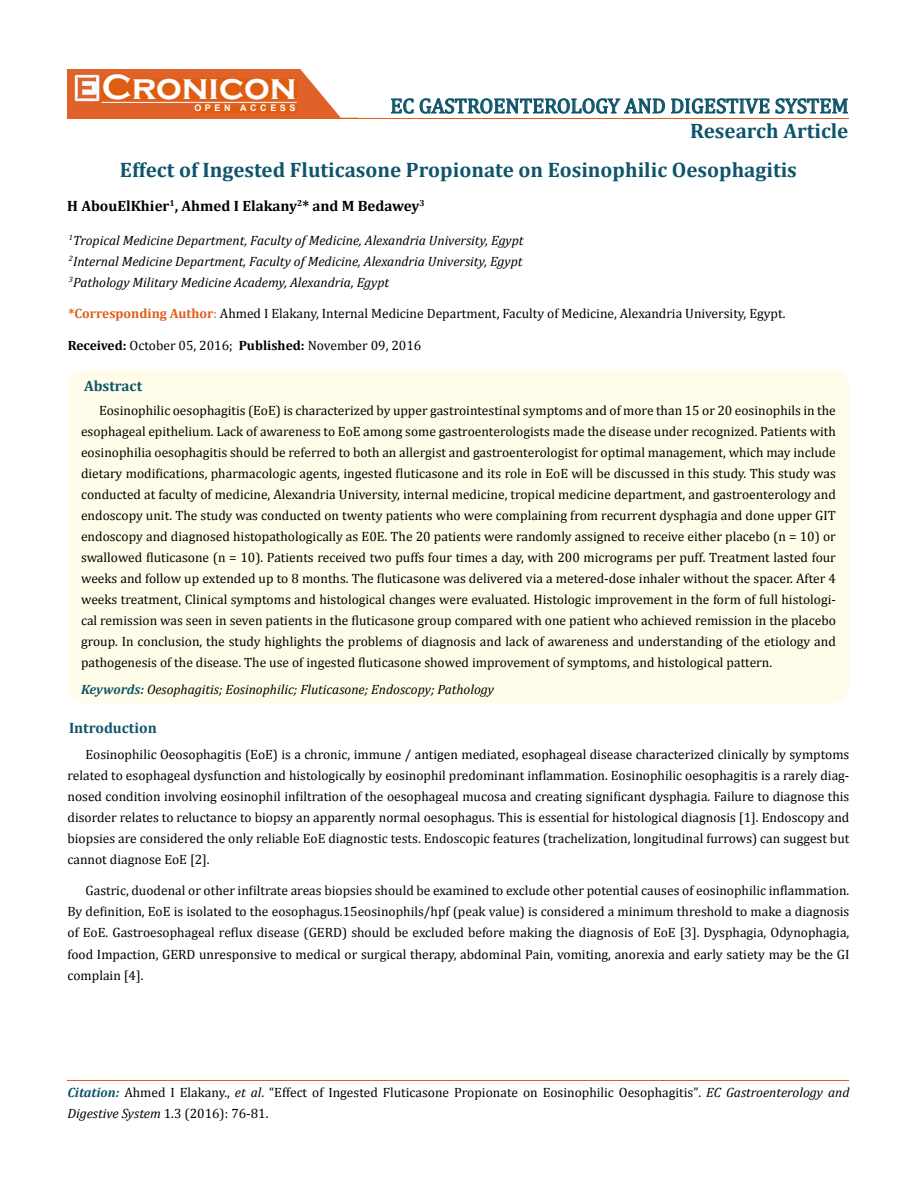
<style>
.page{position:relative;width:917px;height:1190px;background:#fff}
.page>*{position:absolute;margin:0;border:0;box-sizing:border-box;transform-origin:0 0}
.t1{font:700 36px "Copperplate Gothic";color:#fff}
.t2{font:700 21px/38.7px "Cambria";color:#0e546a}
.t3{font:21px "Cambria";color:#0e546a}
.t4{font:700 15px "Cambria";color:#000}
.t5{font:700 15px "Cambria";color:#0e546a}
.t6{font:13.5px/21px "Cambria";color:#000;text-align:justify}
.t7{font:italic 13.5px/21px "Cambria";color:#000;text-align:justify}
.t8{font:700 9px "Arial";letter-spacing:.4em;color:#fff}
.s1{font-weight:700;color:#e05d1a}
.s2{color:#e05d1a}
.s3{font-weight:700}
.s4{font-weight:700;color:#0e546a}
.s5{font-weight:700;font-style:italic;color:#0e546a}
.s6{font-style:italic}
.s7{font-size:13.35px}
</style>
<div class="page">
<div style="left:67px;top:70px;width:290px;height:49px;background:#e06228"></div>
<img style="left:75px;top:75px;width:24px;height:26px">
<div style="left:102px;top:79px;width:195px;height:21px;background:#df5d11"></div>
<div style="left:194px;top:105px;width:103px;height:7px;background:#df5d11"></div>
<svg style="left:300px;top:69px;width:469px;height:49px"></svg>
<svg style="left:775px;top:98px;width:73px;height:16px"></svg>
<hr style="left:102px;top:102px;width:194px;height:1px;background:#fff">
<hr style="left:279px;top:118px;width:569px;height:1px;background:#e05d1a">
<hr style="left:67px;top:1080px;width:782px;height:1px;background:#e05d1a">
<div style="left:67px;top:369px;width:782px;height:334px;background:#fffde9;border-radius:18px"></div>
<h1 class="t1" style="left:102px;top:68px;width:196px">Cronicon</h1>
<p class="t8" style="left:194px;top:102px;width:103px">OPEN ACCESS</p>
<h2 class="t3" style="left:390px;top:93px;width:460px">EC GASTROENTEROLOGY AND DIGESTIVE SYSTEM</h2>
<h2 class="t2" style="left:120px;top:111px;width:730px;text-indent:570px">Research Article<br>Effect of Ingested Fluticasone Propionate on Eosinophilic Oesophagitis</h2>
<p class="t4" style="left:67px;top:195px;width:359px">H AbouElKhier<sup>1</sup>, Ahmed I Elakany<sup>2</sup>* and M Bedawey<sup>3</sup></p>
<p class="t7" style="left:69px;top:229px;width:456px"><sup>1</sup>Tropical Medicine Department, Faculty of Medicine, Alexandria University, Egypt <sup>2</sup>Internal Medicine Department, Faculty of Medicine, Alexandria University, Egypt <sup>3</sup>Pathology Military Medicine Academy, Alexandria, Egypt</p>
<p class="t6" style="left:68px;top:303px;width:718px"><span class="s1">*Corresponding Author</span><span class="s2">:</span> Ahmed I Elakany, Internal Medicine Department, Faculty of Medicine, Alexandria University, Egypt.</p>
<p class="t6" style="left:68px;top:335px;width:355px"><span class="s3">Received:</span> October 05, 2016; <span class="s3">Published:</span> November 09, 2016</p>
<p class="t5" style="left:84px;top:375px;width:60px">Abstract</p>
<p class="t6" style="left:81px;top:400px;width:756px;text-indent:18px">Eosinophilic oesophagitis (EoE) is characterized by upper gastrointestinal symptoms and of more than 15 or 20 eosinophils in the esophageal epithelium. Lack of awareness to EoE among some gastroenterologists made the disease under recognized. Patients with eosinophilia oesophagitis should be referred to both an allergist and gastroenterologist for optimal management, which may include dietary modifications, pharmacologic agents, ingested fluticasone and its role in EoE will be discussed in this study. This study was conducted at faculty of medicine, Alexandria University, internal medicine, tropical medicine department, and gastroenterology and endoscopy unit. The study was conducted on twenty patients who were complaining from recurrent dysphagia and done upper GIT endoscopy and diagnosed histopathologically as E0E. The 20 patients were randomly assigned to receive either placebo (n = 10) or swallowed fluticasone (n = 10). Patients received two puffs four times a day, with 200 micrograms per puff. Treatment lasted four weeks and follow up extended up to 8 months. The fluticasone was delivered via a metered-dose inhaler without the spacer. After 4 weeks treatment, Clinical symptoms and histological changes were evaluated. Histologic improvement in the form of full histologi&shy;cal remission was seen in seven patients in the fluticasone group compared with one patient who achieved remission in the placebo group. In conclusion, the study highlights the problems of diagnosis and lack of awareness and understanding of the etiology and pathogenesis of the disease. The use of ingested fluticasone showed improvement of symptoms, and histological pattern.</p>
<p class="t7" style="left:81px;top:678px;width:414px"><span class="s4">Keywords:</span> Oesophagitis; Eosinophilic; Fluticasone; Endoscopy; Pathology</p>
<p class="t5" style="left:69px;top:717px;width:89px">Introduction</p>
<p class="t6" style="left:67px;top:744px;width:783px;text-indent:18px">Eosinophilic Oeosophagitis (EoE) is a chronic, immune / antigen mediated, esophageal disease characterized clinically by symptoms related to esophageal dysfunction and histologically by eosinophil predominant inflammation. Eosinophilic oesophagitis is a rarely diag&shy;nosed condition involving eosinophil infiltration of the oesophageal mucosa and creating significant dysphagia. Failure to diagnose this disorder relates to reluctance to biopsy an apparently normal oesophagus. This is essential for histological diagnosis [1]. Endoscopy and biopsies are considered the only reliable EoE diagnostic tests. Endoscopic features (trachelization, longitudinal furrows) can suggest but cannot diagnose EoE [2].</p>
<p class="t6" style="left:67px;top:880px;width:783px;text-indent:18px">Gastric, duodenal or other infiltrate areas biopsies should be examined to exclude other potential causes of eosinophilic inflammation.<br>By definition, EoE is isolated to the eosophagus.15eosinophils/hpf (peak value) is considered a minimum threshold to make a diagnosis of EoE. Gastroesophageal reflux disease (GERD) should be excluded before making the diagnosis of EoE [3]. Dysphagia, Odynophagia, food Impaction, GERD unresponsive to medical or surgical therapy, abdominal Pain, vomiting, anorexia and early satiety may be the GI complain [4].</p>
<p class="t6" style="left:67px;top:1081px;width:783px"><span class="s5">Citation:</span> Ahmed I Elakany., <span class="s6">et al</span>. “Effect of Ingested Fluticasone Propionate on Eosinophilic Oesophagitis”<span class="s7">.</span> <span class="s6">EC Gastroenterology and<br>Digestive System</span> <span class="s7">1</span>.3 (2016): 76-81.</p>
</div>
